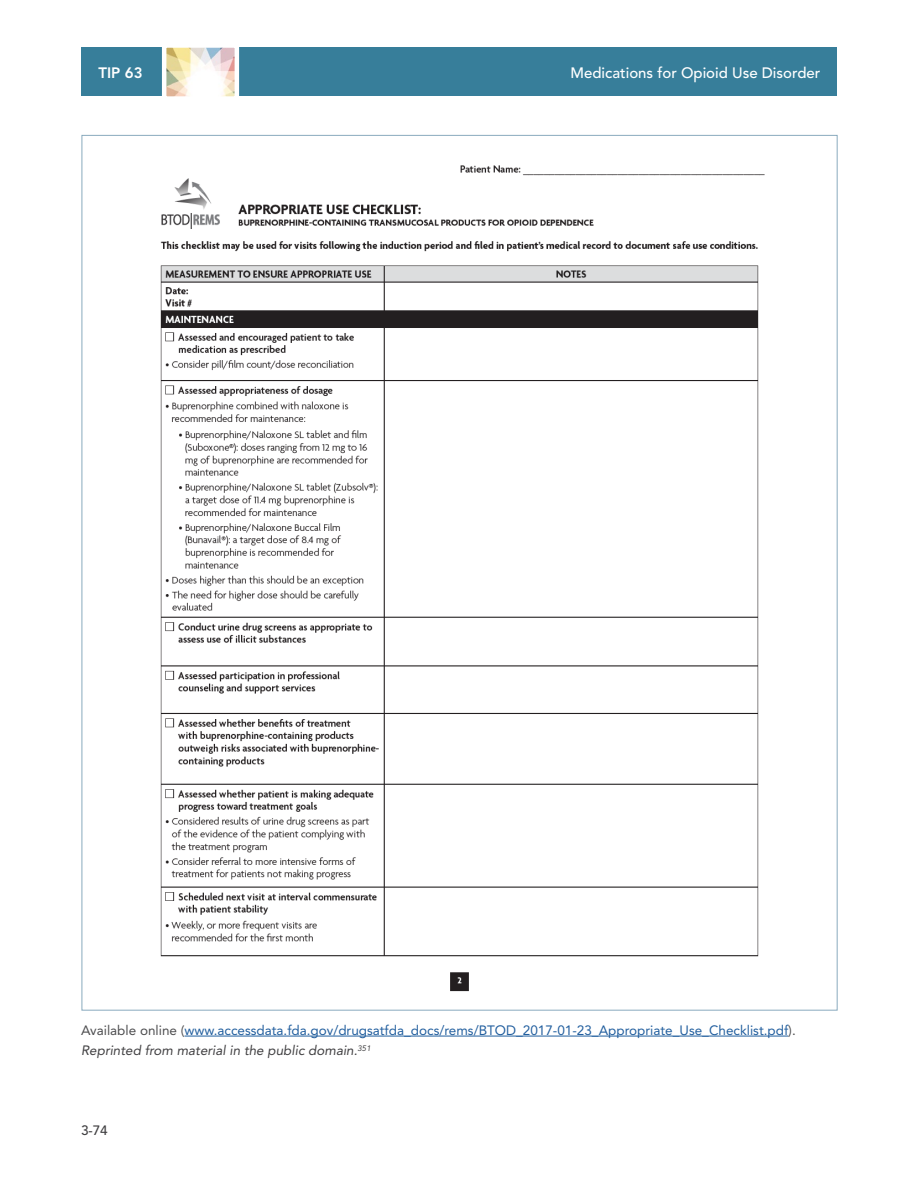
<style>
.page{position:relative;width:918px;height:1188px;background:#fff}
.page>*{position:absolute;margin:0;border:0;box-sizing:border-box;transform-origin:0 0}
.t1{font:500 15px "Avenir LT Std";color:#fff}
.t2{font:800 15px "Avenir LT Std";color:#fff}
.t3{font:13.5px "Avenir LT Std";color:#215e9e}
.t4{font:italic 13.5px "Avenir LT Std";color:#414042}
.t5{font:500 13.5px "Avenir LT Std";color:#414042}
.s1{color:#4d4d4f}
</style>
<div class="page">
<div style="left:81px;top:48px;width:756px;height:48px;background:#377e9a"></div>
<svg style="left:160px;top:47px;width:81px;height:50px;background:#e7e2d5"></svg>
<hr style="left:185px;top:1036px;width:603px;height:1px;background:#215e9e">
<img style="left:160px;top:165px;width:605px;height:827px">
<p class="t2" style="left:98px;top:64px;width:46px">TIP 63</p>
<p class="t1" style="left:570px;top:64px;width:252px">Medications for Opioid Use Disorder</p>
<p class="t3" style="left:81px;top:1022px;width:716px"><span class="s1">Available online (</span>www.accessdata.fda.gov/drugsatfda_docs/rems/BTOD_2017-01-23_Appropriate_Use_Checklist.pdf<span class="s1">).</span></p>
<p class="t4" style="left:81px;top:1043px;width:291px">Reprinted from material in the public domain.<sup>351</sup></p>
<p class="t5" style="left:81px;top:1122px;width:28px">3-74</p>
</div>
